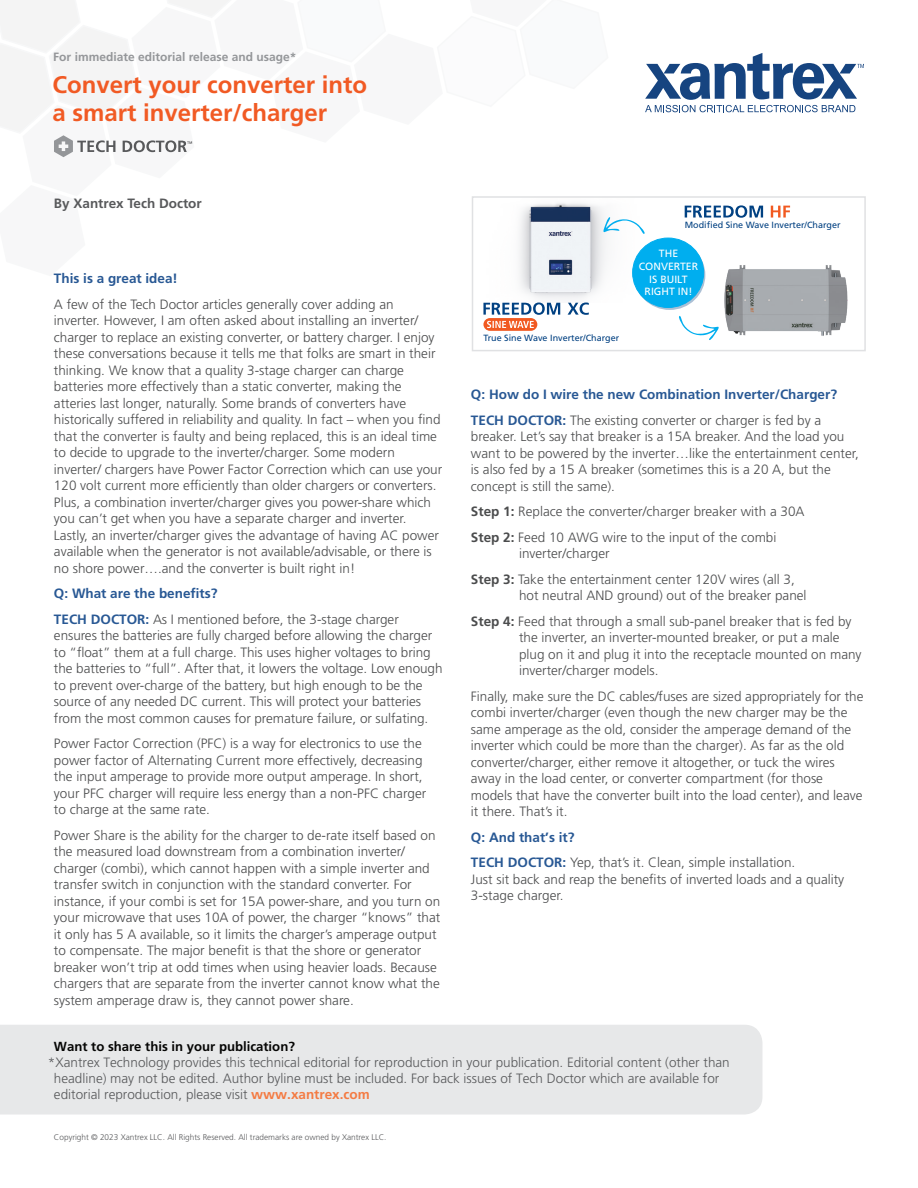
<style>
.page{position:relative;width:918px;height:1188px;background:#fff}
.page>*{position:absolute;margin:0;border:0;box-sizing:border-box;transform-origin:0 0}
.t1{font:700 24px/28.8px "Frutiger LT Std";color:#f15a24}
.t2{font:300 13.5px/16.5px "Frutiger LT Std";color:#4b4c4d}
.t3{font:300 13.5px/16.2px "Frutiger LT Std";color:#58595b}
.t4{font:700 13.5px/25.5px "Frutiger LT Std";color:#285894}
.t5{font:700 13.5px "Frutiger LT Std";color:#58595b}
.t6{font:700 13.2px "Frutiger LT Std";color:#050504}
.t7{font:700 12px "Frutiger LT Std";color:#949699}
.t8{font:10.5px/12.6px "Frutiger LT Std";color:#fff;text-align:center}
.t9{font:9px "Frutiger LT Std";color:#014081}
.t10{font:300 8.25px "Frutiger LT Std";color:#58595b}
.s1{font-weight:700;color:#285894}
.s2{font-weight:300;color:#4b4c4d}
.s3{font-weight:700}
.s4{font-weight:700;color:#f47b43}
</style>
<div class="page">
<div style="left:0;top:1025px;width:762px;height:90px;background:#e7e8e9"></div>
<img style="left:483px;top:277px;width:165px;height:26px">
<div style="left:472px;top:196px;width:394px;height:155px;border:2px solid #e0e1e3"></div>
<svg style="left:634px;top:240px;width:71px;height:70px"></svg>
<div style="left:633px;top:238px;width:71px;height:69px;background:#00aeef;border-radius:50%"></div>
<svg style="left:679px;top:315px;width:37px;height:25px"></svg>
<svg style="left:483px;top:303px;width:77px;height:28px"></svg>
<img style="left:716px;top:277px;width:139px;height:75px">
<svg style="left:568px;top:303px;width:21px;height:12px"></svg>
<svg style="left:0;top:0;width:864px;height:277px"></svg>
<p class="t7" style="left:53px;top:50px;width:245px">For immediate editorial release and usage*</p>
<h1 class="t1" style="left:52px;top:70px;width:316px">Convert your converter into a smart inverter/charger</h1>
<p class="t5" style="left:54px;top:196px;width:149px">By Xantrex Tech Doctor</p>
<p class="t4" style="left:54px;top:266px;width:125px">This is a great idea!</p>
<p class="t2" style="left:54px;top:296px;width:390px">A few of the Tech Doctor articles generally cover adding an inverter. However, I am often asked about installing an inverter/ charger to replace an existing converter, or battery charger. I enjoy these conversations because it tells me that folks are smart in their thinking. We know that a quality 3-stage charger can charge batteries more effectively than a static converter, making the atteries last longer, naturally. Some brands of converters have historically suffered in reliability and quality. In fact – when you find that the converter is faulty and being replaced, this is an ideal time to decide to upgrade to the inverter/charger. Some modern inverter/ chargers have Power Factor Correction which can use your 120 volt current more efficiently than older chargers or converters.<br>Plus, a combination inverter/charger gives you power-share which you can’t get when you have a separate charger and inverter.<br>Lastly, an inverter/charger gives the advantage of having AC power available when the generator is not available/advisable, or there is no shore power….and the converter is built right in!</p>
<p class="t2" style="left:54px;top:581px;width:346px;line-height:25.5px"><span class="s1">Q: What are the benefits?<br>TECH DOCTOR:</span> As I mentioned before, the 3-stage charger</p>
<p class="t2" style="left:54px;top:628px;width:390px">ensures the batteries are fully charged before allowing the charger to “float” them at a full charge. This uses higher voltages to bring the batteries to “full”. After that, it lowers the voltage. Low enough to prevent over-charge of the battery, but high enough to be the source of any needed DC current. This will protect your batteries from the most common causes for premature failure, or sulfating.</p>
<p class="t2" style="left:54px;top:736px;width:374px">Power Factor Correction (PFC) is a way for electronics to use the power factor of Alternating Current more effectively, decreasing the input amperage to provide more output amperage. In short, your PFC charger will require less energy than a non-PFC charger to charge at the same rate.</p>
<p class="t2" style="left:54px;top:827px;width:388px">Power Share is the ability for the charger to de-rate itself based on the measured load downstream from a combination inverter/ charger (combi), which cannot happen with a simple inverter and transfer switch in conjunction with the standard converter. For instance, if your combi is set for 15A power-share, and you turn on your microwave that uses 10A of power, the charger “knows” that it only has 5 A available, so it limits the charger’s amperage output to compensate. The major benefit is that the shore or generator breaker won’t trip at odd times when using heavier loads. Because chargers that are separate from the inverter cannot know what the system amperage draw is, they cannot power share.</p>
<p class="t6" style="left:54px;top:1039px;width:242px">Want to share this in your publication?</p>
<p class="t9" style="left:685px;top:220px;width:157px">Modified Sine Wave Inverter/Charger</p>
<p class="t9" style="left:483px;top:333px;width:137px">True Sine Wave Inverter/Charger</p>
<p class="t8" style="left:639px;top:247px;width:61px">THE<br>CONVERTER<br>IS BUILT<br>RIGHT IN!</p>
<p class="t4" style="left:471px;top:382px;width:368px">Q: How do I wire the new Combination Inverter/Charger?<br>TECH DOCTOR: <span class="s2">The existing converter or charger is fed by a</span></p>
<p class="t2" style="left:471px;top:429px;width:389px">breaker. Let’s say that breaker is a 15A breaker. And the load you want to be powered by the inverter…like the entertainment center, is also fed by a 15 A breaker (sometimes this is a 20 A, but the concept is still the same).</p>
<p class="t2" style="left:471px;top:499px;width:335px;line-height:25.5px"><span class="s3">Step 1:</span> Replace the converter/charger breaker with a 30A<br><span class="s3">Step 2:</span> Feed 10 AWG wire to the input of the combi</p>
<p class="t2" style="left:471px;top:541px;width:325px;line-height:25.5px;text-indent:48px">inverter/charger<br><span class="s3">Step 3:</span> Take the entertainment center 120V wires (all 3,</p>
<p class="t2" style="left:471px;top:583px;width:382px;line-height:25.5px;text-align:center">hot neutral AND ground) out of the breaker panel<br><span class="s3">Step 4:</span> Feed that through a small sub-panel breaker that is fed by</p>
<p class="t2" style="left:519px;top:630px;width:344px">the inverter, an inverter-mounted breaker, or put a male plug on it and plug it into the receptacle mounted on many inverter/charger models.</p>
<p class="t2" style="left:471px;top:688px;width:394px">Finally, make sure the DC cables/fuses are sized appropriately for the combi inverter/charger (even though the new charger may be the same amperage as the old, consider the amperage demand of the inverter which could be more than the charger). As far as the old converter/charger, either remove it altogether, or tuck the wires away in the load center, or converter compartment (for those models that have the converter built into the load center), and leave it there. That’s it.</p>
<p class="t2" style="left:471px;top:825px;width:326px;line-height:25.5px"><span class="s1">Q: And that’s it?<br>TECH DOCTOR:</span> Yep, that’s it. Clean, simple installation.</p>
<p class="t2" style="left:471px;top:871px;width:375px">Just sit back and reap the benefits of inverted loads and a quality<br>3-stage charger.</p>
<p class="t3" style="left:54px;top:1054px;width:677px;text-indent:-6px">*Xantrex Technology provides this technical editorial for reproduction in your publication. Editorial content (other than headline) may not be edited. Author byline must be included. For back issues of Tech Doctor which are available for editorial reproduction, please visit <span class="s4">www.xantrex.com</span></p>
<p class="t10" style="left:54px;top:1133px;width:334px">Copyright © 2023 Xantrex LLC. All Rights Reserved. All trademarks are owned by Xantrex LLC.</p>
</div>
